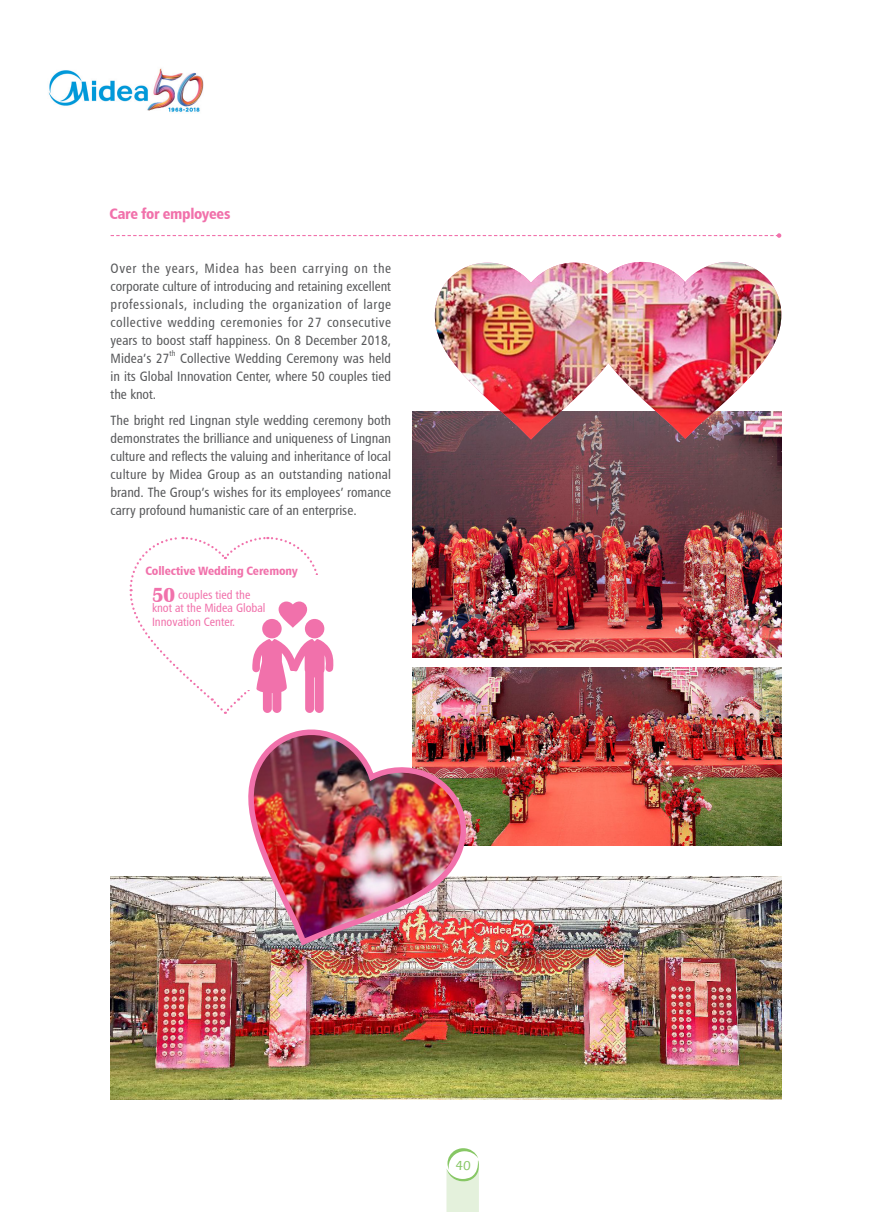
<style>
.page{position:relative;width:893px;height:1212px;background:#fff}
.page>*{position:absolute;margin:0;border:0;box-sizing:border-box;transform-origin:0 0}
.年报正文-2极标题{font:15px "Humanist 777 BT Black Condensed B";letter-spacing:-.02em;color:#f171ab}
.年报正文{font:13.5px/18px "Humanist 777 BT Roman Condensed B";color:#57585a;text-align:justify}
.t1{font:500 13.5px "Eras ITC";color:#87c765}
.年报正文-2{font:12px/13.5px "Humanist 777 BT Roman Condensed B";color:#f171ab}
.年报正文-2极标题-2{font:12px "Humanist 777 BT Black Condensed B";letter-spacing:-.01em;color:#f171ab}
.年报正文-3{font:7.8px "Humanist 777 BT Roman Condensed B";color:#57585a}
.s1{font-family:"Britannic";font-weight:700;font-size:21px}
</style>
<div class="page">
<svg style="left:446px;top:1148px;width:33px;height:64px"></svg>
<img style="left:48px;top:68px;width:156px;height:44px">
<img style="left:413px;top:411px;width:368px;height:246px">
<svg style="left:111px;top:233px;width:670px;height:5px"></svg>
<img style="left:413px;top:668px;width:368px;height:177px">
<img style="left:111px;top:877px;width:670px;height:222px">
<img style="left:435px;top:262px;width:346px;height:177px">
<img style="left:240px;top:724px;width:231px;height:225px">
<svg style="left:129px;top:537px;width:205px;height:177px"></svg>
<div style="left:262px;top:619px;width:20px;height:19px;background:#f171ab;border-radius:50%"></div>
<p class="年报正文-2极标题" style="left:110px;top:204px;width:122px">Care for employees</p>
<p class="年报正文" style="left:111px;top:259px;width:282px">Over the years, Midea has been carrying on the corporate culture of introducing and retaining excellent professionals, including the organization of large collective wedding ceremonies for 27 consecutive years to boost staff happiness. On 8 December 2018, Midea’s 27</p>
<p class="年报正文-3" style="left:170px;top:349px;width:8px">th</p>
<p class="年报正文" style="left:111px;top:349px;width:282px;text-indent:70px">Collective Wedding Ceremony was held in its Global Innovation Center, where 50 couples tied the knot.</p>
<p class="年报正文" style="left:111px;top:411px;width:282px">The bright red Lingnan style wedding ceremony both demonstrates the brilliance and uniqueness of Lingnan culture and reflects the valuing and inheritance of local culture by Midea Group as an outstanding national brand. The Group’s wishes for its employees’ romance carry profound humanistic care of an enterprise.</p>
<p class="年报正文-2极标题-2" style="left:145px;top:563px;width:154px">Collective Wedding Ceremony</p>
<p class="年报正文-2" style="left:152px;top:588px;width:115px"><span class="s1">50</span> couples tied the knot at the Midea Global<br>Innovation Center.</p>
<p class="t1" style="left:455px;top:1158px;width:17px">40</p>
</div>
